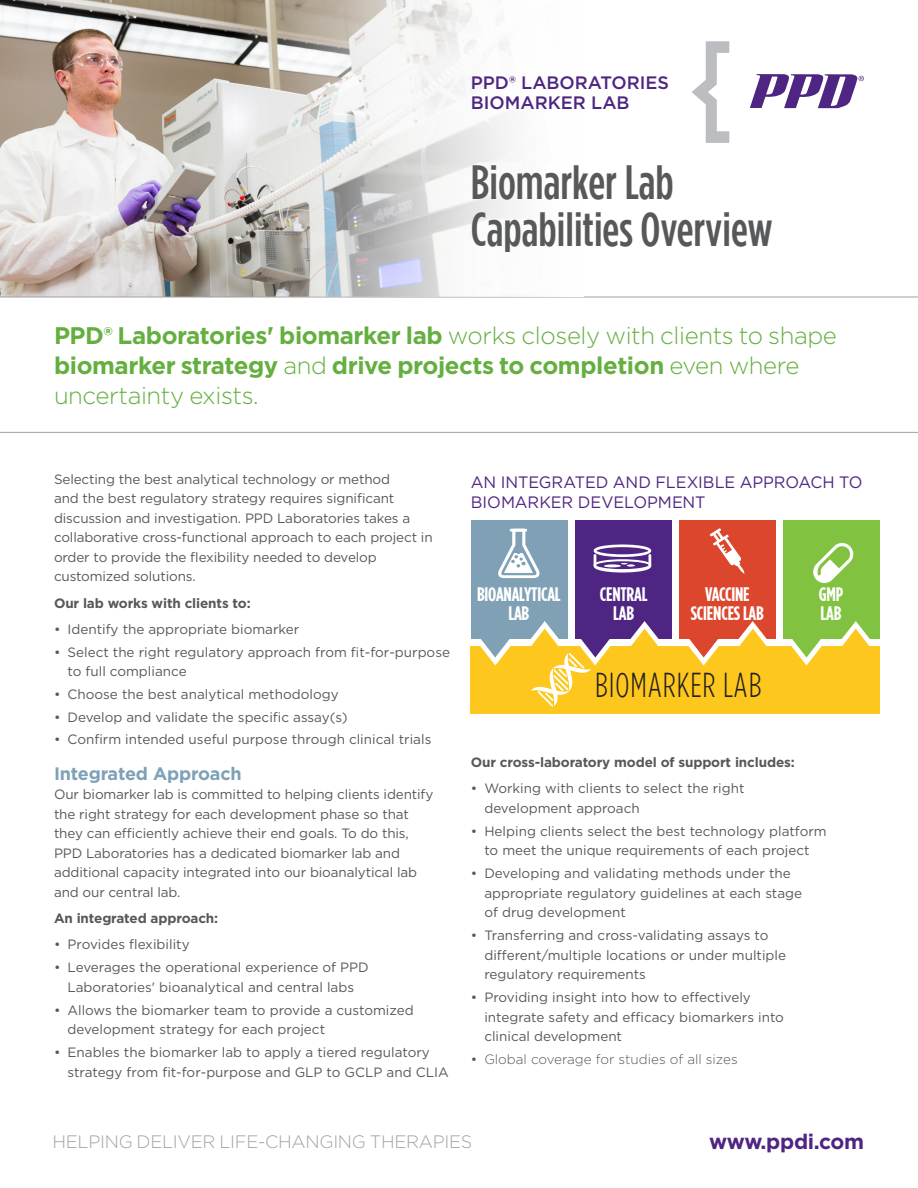
<style>
.page{position:relative;width:918px;height:1188px;background:#fff}
.page>*{position:absolute;margin:0;border:0;box-sizing:border-box;transform-origin:0 0}
.t1{font:500 48px/46.5px "Gotham Condensed";color:#57585a}
.body{font:300 34.5px "Gotham Condensed";letter-spacing:.025em;color:#231f20}
.Intro{font:700 24px/30px "Gotham";letter-spacing:-.015em;color:#64af3f}
.t2{font:700 21px "Gotham";letter-spacing:-.015em;color:#4e2582}
.body-2{font:700 19.5px "Gotham Condensed";letter-spacing:-.01em;color:#fff}
.t3{font:300 18px "Gotham";letter-spacing:-.015em;color:#a1a3a6}
.t4{font:500 18px/19.5px "Gotham";color:#4e2582}
.head__Blue{font:700 18px "Gotham";letter-spacing:-.01em;color:#7ea1b7}
.bodycopy{font:16.5px/19.5px "Gotham";letter-spacing:-.005em;color:#4e2582}
.body-3{font:13.5px/19.5px "Gotham";color:#57585a}
.body-4{font:700 13.5px "Gotham";letter-spacing:-.01em;color:#57585a}
.t5{font:300 13.5px "Gotham";color:#57585a}
.s1{font-weight:300}
.s2{font-weight:400}
</style>
<div class="page">
<img style="left:0;top:0;width:230px;height:297px">
<svg style="left:691px;top:41px;width:38px;height:102px"></svg>
<svg style="left:750px;top:74px;width:114px;height:34px"></svg>
<hr style="left:0;top:297px;width:918px;height:1px;background:#a1a1a5">
<hr style="left:0;top:432px;width:918px;height:1px;background:#a1a1a5">
<svg style="left:230px;top:0;width:301px;height:297px"></svg>
<div style="left:471px;top:646px;width:409px;height:67px;background:#fec71d"></div>
<div style="left:679px;top:521px;width:97px;height:118px;background:#db462c"></div>
<div style="left:784px;top:521px;width:96px;height:118px;background:#81c340"></div>
<div style="left:471px;top:521px;width:96px;height:118px;background:#7fa0b5"></div>
<div style="left:575px;top:521px;width:96px;height:118px;background:#4e2582"></div>
<svg style="left:630px;top:621px;width:29px;height:25px"></svg>
<svg style="left:738px;top:621px;width:29px;height:25px"></svg>
<svg style="left:841px;top:621px;width:29px;height:25px"></svg>
<svg style="left:791px;top:639px;width:31px;height:26px"></svg>
<svg style="left:688px;top:639px;width:31px;height:26px"></svg>
<svg style="left:480px;top:639px;width:31px;height:26px"></svg>
<svg style="left:710px;top:528px;width:34px;height:46px"></svg>
<svg style="left:498px;top:529px;width:41px;height:49px"></svg>
<svg style="left:813px;top:543px;width:41px;height:40px"></svg>
<svg style="left:594px;top:544px;width:57px;height:29px"></svg>
<svg style="left:531px;top:621px;width:80px;height:86px"></svg>
<h3 class="t4" style="left:471px;top:73px;width:200px">PPD® LABORATORIES<br>BIOMARKER LAB</h3>
<h1 class="t1" style="left:471px;top:158px;width:303px">Biomarker Lab<br>Capabilities Overview</h1>
<p class="Intro" style="left:54px;top:320px;width:784px">PPD® Laboratories' biomarker lab <span class="s1">works closely with clients to shape </span>biomarker strategy <span class="s1">and</span> drive projects to completion <span class="s1">even where uncertainty exists.</span></p>
<p class="body-3" style="left:54px;top:469px;width:380px">Selecting the best analytical technology or method<br>and the best regulatory strategy requires significant discussion and investigation. PPD Laboratories takes a collaborative cross-functional approach to each project in order to provide the flexibility needed to develop customized solutions.</p>
<p class="body-4" style="left:54px;top:594px;width:198px">Our lab works with clients to:</p>
<p class="body-3" style="left:54px;top:619px;width:247px">• Identify the appropriate biomarker</p>
<p class="body-3" style="left:68px;top:642px;width:384px;text-indent:-14px">• Select the right regulatory approach from fit-for-purpose to full compliance</p>
<p class="body-3" style="left:54px;top:685px;width:286px">• Choose the best analytical methodology</p>
<p class="body-3" style="left:54px;top:708px;width:295px">• Develop and validate the specific assay(s)</p>
<p class="body-3" style="left:54px;top:729px;width:379px">• Confirm intended useful purpose through clinical trials</p>
<h3 class="head__Blue" style="left:54px;top:762px;width:189px">Integrated Approach</h3>
<p class="body-3" style="left:54px;top:785px;width:381px">Our biomarker lab is committed to helping clients identify the right strategy for each development phase so that they can efficiently achieve their end goals. To do this, PPD Laboratories has a dedicated biomarker lab and additional capacity integrated into our bioanalytical lab and our central lab.</p>
<p class="body-4" style="left:54px;top:909px;width:166px">An integrated approach:</p>
<p class="body-3" style="left:54px;top:935px;width:137px">• Provides flexibility</p>
<p class="body-3" style="left:54px;top:958px;width:316px;text-align:center">• Leverages the operational experience of PPD<br>Laboratories' bioanalytical and central labs</p>
<p class="body-3" style="left:68px;top:1000px;width:348px;text-indent:-14px">• Allows the biomarker team to provide a customized development strategy for each project</p>
<p class="body-3" style="left:68px;top:1043px;width:383px;text-indent:-14px">• Enables the biomarker lab to apply a tiered regulatory strategy from fit-for-purpose and GLP to GCLP and CLIA</p>
<p class="bodycopy" style="left:471px;top:472px;width:393px">AN INTEGRATED AND FLEXIBLE APPROACH TO<br>BIOMARKER DEVELOPMENT</p>
<p class="body-2" style="left:477px;top:584px;width:85px">BIOANALYTICAL</p>
<p class="body-2" style="left:509px;top:602px;width:22px">LAB</p>
<p class="body-2" style="left:600px;top:584px;width:49px">CENTRAL</p>
<p class="body-2" style="left:613px;top:602px;width:22px">LAB</p>
<p class="body-2" style="left:705px;top:584px;width:46px">VACCINE</p>
<p class="body-2" style="left:691px;top:602px;width:74px">SCIENCES LAB</p>
<p class="body" style="left:595px;top:667px;width:168px">BIOMARKER LAB</p>
<p class="body-2" style="left:819px;top:584px;width:26px">GMP</p>
<p class="body-2" style="left:821px;top:602px;width:22px">LAB</p>
<p class="body-4" style="left:471px;top:753px;width:325px">Our cross-laboratory model of support includes:</p>
<p class="body-3" style="left:484px;top:778px;width:262px;text-indent:-14px">• Working with clients to select the right development approach</p>
<p class="body-3" style="left:471px;top:821px;width:357px;text-align:center">• Helping clients select the best technology platform to meet the unique requirements of each project</p>
<p class="body-3" style="left:484px;top:863px;width:319px;text-indent:-14px">• Developing and validating methods under the appropriate regulatory guidelines at each stage of drug development</p>
<p class="body-3" style="left:484px;top:925px;width:303px;text-indent:-14px">• Transferring and cross-validating assays to different/multiple locations or under multiple regulatory requirements</p>
<p class="body-3" style="left:484px;top:987px;width:301px;text-indent:-14px">• Providing insight into how to effectively integrate safety and efficacy biomarkers into clinical development</p>
<p class="t5" style="left:471px;top:1051px;width:268px"><span class="s2">•</span> Global coverage for studies of all sizes</p>
<h3 class="t3" style="left:52px;top:1131px;width:422px">HELPING DELIVER LIFE-CHANGING THERAPIES</h3>
<h3 class="t2" style="left:709px;top:1128px;width:156px">www.ppdi.com</h3>
</div>
